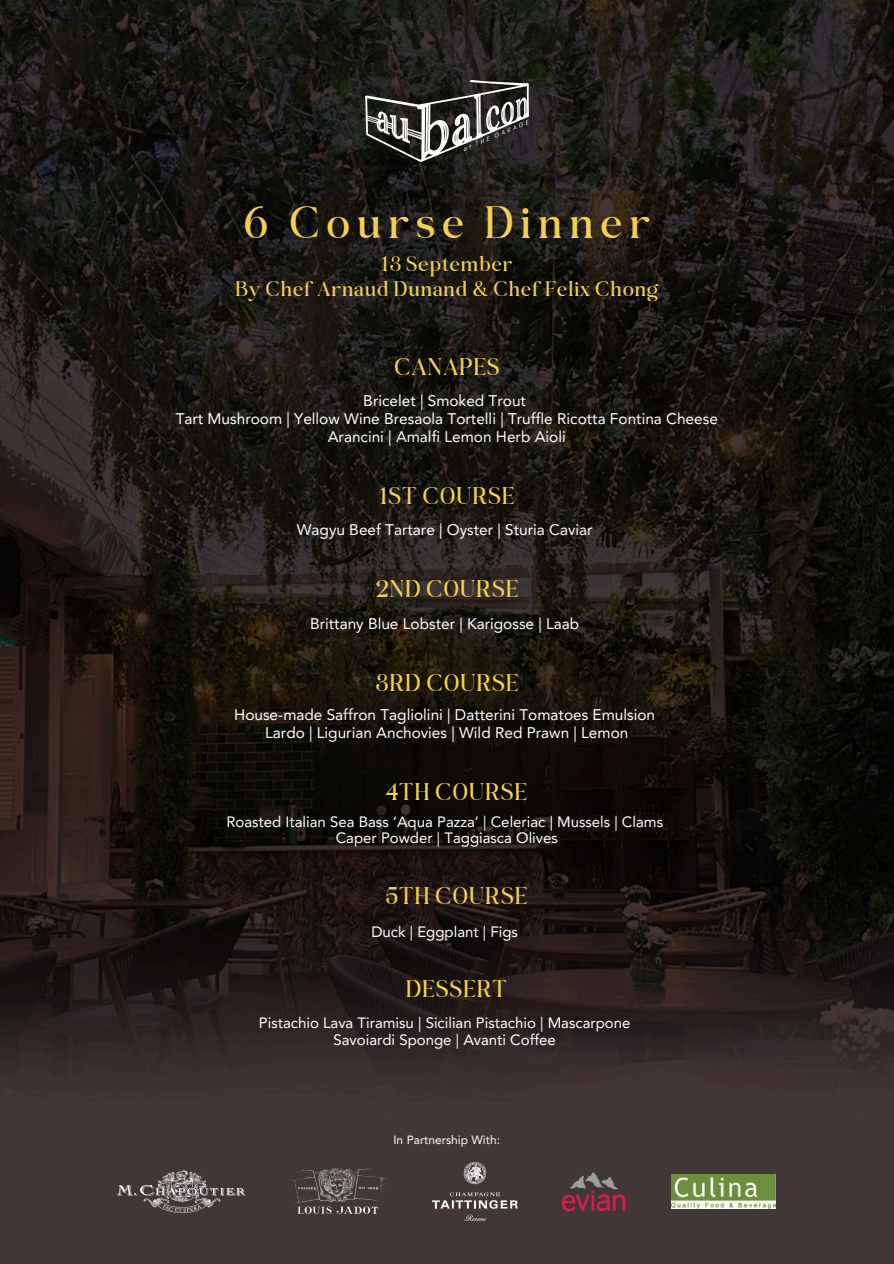
<style>
.page{position:relative;width:894px;height:1264px;background:#fff}
.page>*{position:absolute;margin:0;border:0;box-sizing:border-box;transform-origin:0 0}
.t1{font:45px "Belgiano Serif";letter-spacing:.15em;color:#f5cf51}
.t2{font:24px "Belgiano Serif";letter-spacing:.045em;color:#f5d051}
.t3{font:21px/24.8px "Belgiano Serif";letter-spacing:.045em;color:#f5d051;text-align:center}
.t4{font:15.45px/18px "Avenir LT Pro";color:#fff;text-align:center}
.t5{font:15px/16.8px "Avenir LT Pro";color:#fff;text-align:center}
.t6{font:12px "Avenir LT Pro";color:#fff}
</style>
<div class="page">
<img style="left:0;top:0;width:893px;height:1263px">
<img style="left:365px;top:81px;width:163px;height:81px">
<img style="left:670px;top:1174px;width:105px;height:34px">
<img style="left:561px;top:1171px;width:64px;height:40px">
<img style="left:118px;top:1170px;width:127px;height:42px">
<img style="left:289px;top:1168px;width:98px;height:45px">
<img style="left:432px;top:1162px;width:85px;height:58px">
<h4 class="t1" style="left:243px;top:195px;width:408px">6 Course Dinner</h4>
<h2 class="t3" style="left:235px;top:251px;width:424px">13 September<br>By Chef Arnaud Dunand &amp; Chef Felix Chong</h2>
<h4 class="t2" style="left:394px;top:352px;width:107px">CANAPES</h4>
<h2 class="t4" style="left:176px;top:393px;width:543px">Bricelet | Smoked Trout<br>Tart Mushroom | Yellow Wine Bresaola Tortelli | Truffle Ricotta Fontina Cheese<br>Arancini | Amalfi Lemon Herb Aioli</h2>
<h4 class="t2" style="left:379px;top:480px;width:137px">1ST COURSE</h4>
<h2 class="t4" style="left:297px;top:522px;width:297px">Wagyu Beef Tartare | Oyster | Sturia Caviar</h2>
<h4 class="t2" style="left:375px;top:574px;width:144px">2ND COURSE</h4>
<h2 class="t4" style="left:310px;top:615px;width:271px">Brittany Blue Lobster | Karigosse | Laab</h2>
<h4 class="t2" style="left:375px;top:667px;width:145px">3RD COURSE</h4>
<h2 class="t4" style="left:234px;top:706px;width:422px">House-made Saffron Tagliolini | Datterini Tomatoes Emulsion<br>Lardo | Ligurian Anchovies | Wild Red Prawn | Lemon</h2>
<p class="t2" style="left:385px;top:777px;width:143px">4TH COURSE</p>
<p class="t5" style="left:226px;top:814px;width:438px">Roasted Italian Sea Bass ‘Aqua Pazza’ | Celeriac | Mussels | Clams<br>Caper Powder | Taggiasca Olives</p>
<p class="t2" style="left:385px;top:881px;width:143px">5TH COURSE</p>
<p class="t5" style="left:371px;top:924px;width:148px">Duck | Eggplant | Figs</p>
<p class="t2" style="left:406px;top:974px;width:102px">DESSERT</p>
<p class="t5" style="left:259px;top:1015px;width:373px">Pistachio Lava Tiramisu | Sicilian Pistachio | Mascarpone<br>Savoiardi Sponge | Avanti Coffee</p>
<h4 class="t6" style="left:393px;top:1135px;width:108px">In Partnership With:</h4>
</div>
